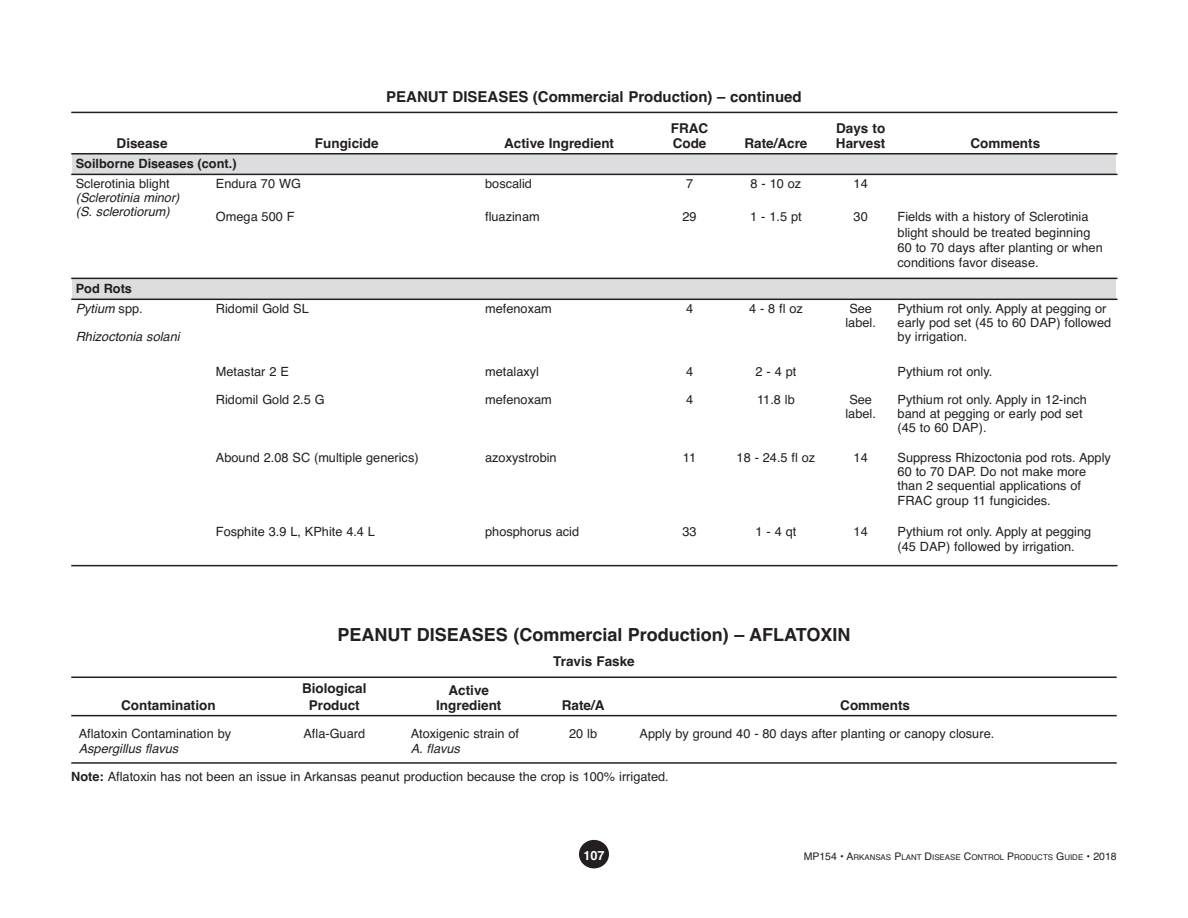
<style>
.page{position:relative;width:1188px;height:918px;background:#fff}
.page>*{position:absolute;margin:0;border:0;box-sizing:border-box;transform-origin:0 0}
.t1{font:700 18px "Helvetica";color:#231f20}
.t2{font:700 15px "Helvetica";color:#231f20}
.t3{font:700 13.5px/15px "Helvetica";color:#231f20}
.t4{font:12.75px/14.2px "Helvetica";color:#231f20}
.t5{font:italic 12.75px/14.2px "Helvetica";color:#231f20}
.t6{font:700 12.75px/20.1px "Helvetica";color:#231f20}
.t7{font:700 12.75px "Helvetica";color:#fff}
.t8{font:7.8px "Helvetica";color:#231f20}
.s1{font-weight:400;font-style:italic}
.s2{font-weight:400}
.s3{font-weight:700}
.s4{font-size:10.5px}
</style>
<div class="page">
<div style="left:579px;top:840px;width:30px;height:28px;background:#231f20;border-radius:50%"></div>
<div style="left:73px;top:154px;width:1043px;height:20px;background:#dcdddf"></div>
<div style="left:73px;top:278px;width:1043px;height:21px;background:#dcdddf"></div>
<hr style="left:71px;top:112px;width:1047px;height:1px;background:#231f20">
<hr style="left:71px;top:153px;width:1047px;height:2px;background:#231f20">
<hr style="left:71px;top:174px;width:1047px;height:1px;background:#231f20">
<hr style="left:71px;top:278px;width:1047px;height:1px;background:#231f20">
<hr style="left:71px;top:299px;width:1047px;height:1px;background:#231f20">
<hr style="left:71px;top:565px;width:1047px;height:1px;background:#231f20">
<hr style="left:71px;top:677px;width:1046px;height:1px;background:#231f20">
<hr style="left:71px;top:715px;width:1046px;height:1px;background:#231f20">
<hr style="left:71px;top:762px;width:1046px;height:2px;background:#231f20">
<p class="t2" style="left:386px;top:88px;width:417px">PEANUT DISEASES (Commercial Production) – continued</p>
<p class="t3" style="left:117px;top:136px;width:53px">Disease</p>
<p class="t3" style="left:315px;top:136px;width:65px">Fungicide</p>
<p class="t3" style="left:504px;top:136px;width:111px">Active Ingredient</p>
<p class="t3" style="left:671px;top:121px;width:39px">FRAC<br>Code</p>
<p class="t3" style="left:744px;top:136px;width:65px">Rate/Acre</p>
<p class="t3" style="left:836px;top:121px;width:51px">Days to<br>Harvest</p>
<p class="t3" style="left:970px;top:136px;width:71px">Comments</p>
<p class="t6" style="left:76px;top:153px;width:162px">Soilborne Diseases (cont.)</p>
<p class="t4" style="left:76px;top:176px;width:95px">Sclerotinia blight</p>
<p class="t5" style="left:76px;top:190px;width:105px">(Sclerotinia minor) (S. sclerotiorum)</p>
<p class="t4" style="left:216px;top:176px;width:87px">Endura 70 WG</p>
<p class="t4" style="left:485px;top:176px;width:48px">boscalid</p>
<p class="t4" style="left:686px;top:176px;width:9px">7</p>
<p class="t4" style="left:751px;top:176px;width:52px">8-10oz</p>
<p class="t4" style="left:854px;top:176px;width:16px">14</p>
<p class="t4" style="left:216px;top:210px;width:80px">Omega 500 F</p>
<p class="t4" style="left:485px;top:210px;width:56px">fluazinam</p>
<p class="t4" style="left:683px;top:210px;width:16px">29</p>
<p class="t4" style="left:750px;top:210px;width:53px">1 - 1.5 pt</p>
<p class="t4" style="left:854px;top:210px;width:16px">30</p>
<p class="t4" style="left:898px;top:209px;width:207px;line-height:15.3px">Fields with a history of Sclerotinia blight should be treated beginning 60 to 70 days after planting or when conditions favor disease.</p>
<p class="t6" style="left:76px;top:278px;width:68px">Pod Rots<br><span class="s1">Pytium</span> <span class="s2">spp.</span></p>
<p class="t5" style="left:76px;top:330px;width:105px">Rhizoctonia solani</p>
<p class="t4" style="left:216px;top:301px;width:94px">Ridomil Gold SL</p>
<p class="t4" style="left:485px;top:301px;width:68px">mefenoxam</p>
<p class="t4" style="left:686px;top:301px;width:9px">4</p>
<p class="t4" style="left:749px;top:301px;width:55px">4-8floz</p>
<p class="t4" style="left:845px;top:301px;width:32px;text-align:center">See label.</p>
<p class="t4" style="left:898px;top:301px;width:215px">Pythium rot only. Apply at pegging or early pod set (45 to 60 DAP) followed by irrigation.</p>
<p class="t4" style="left:216px;top:365px;width:74px">Metastar 2 E</p>
<p class="t4" style="left:485px;top:365px;width:55px">metalaxyl</p>
<p class="t4" style="left:686px;top:365px;width:9px">4</p>
<p class="t4" style="left:756px;top:365px;width:42px">2-4pt</p>
<p class="t4" style="left:898px;top:365px;width:96px">Pythium rot only.</p>
<p class="t4" style="left:216px;top:392px;width:110px">Ridomil Gold 2.5 G</p>
<p class="t4" style="left:485px;top:392px;width:68px">mefenoxam</p>
<p class="t4" style="left:686px;top:392px;width:9px">4</p>
<p class="t4" style="left:757px;top:392px;width:39px">11.8 lb</p>
<p class="t4" style="left:845px;top:392px;width:32px;text-align:center">See label.</p>
<p class="t4" style="left:898px;top:392px;width:191px">Pythium rot only. Apply in 12-inch band at pegging or early pod set (45 to 60 DAP).</p>
<p class="t4" style="left:216px;top:450px;width:204px">Abound 2.08 SC (multiple generics)</p>
<p class="t4" style="left:485px;top:450px;width:73px">azoxystrobin</p>
<p class="t4" style="left:683px;top:450px;width:15px">11</p>
<p class="t4" style="left:737px;top:450px;width:80px">18 - 24.5 fl oz</p>
<p class="t4" style="left:854px;top:450px;width:16px">14</p>
<p class="t4" style="left:898px;top:450px;width:215px">Suppress Rhizoctonia pod rots. Apply<br>60 to 70 DAP. Do not make more than 2 sequential applications of<br>FRAC group 11 fungicides.</p>
<p class="t4" style="left:216px;top:525px;width:161px">Fosphite 3.9 L, KPhite 4.4 L</p>
<p class="t4" style="left:485px;top:525px;width:95px">phosphorus acid</p>
<p class="t4" style="left:683px;top:525px;width:16px">33</p>
<p class="t4" style="left:756px;top:525px;width:42px">1-4qt</p>
<p class="t4" style="left:854px;top:525px;width:16px">14</p>
<p class="t4" style="left:898px;top:525px;width:195px">Pythium rot only. Apply at pegging (45 DAP) followed by irrigation.</p>
<h1 class="t1" style="left:337px;top:624px;width:515px">PEANUT DISEASES (Commercial Production) – AFLATOXIN</h1>
<p class="t3" style="left:553px;top:654px;width:83px">Travis Faske</p>
<p class="t3" style="left:121px;top:697px;width:96px">Contamination</p>
<p class="t3" style="left:302px;top:681px;width:66px;line-height:16.2px;text-align:center">Biological<br>Product</p>
<p class="t3" style="left:436px;top:682px;width:67px;text-align:center">Active<br>Ingredient</p>
<p class="t3" style="left:562px;top:697px;width:44px">Rate/A</p>
<p class="t3" style="left:840px;top:697px;width:71px">Comments</p>
<p class="t4" style="left:79px;top:726px;width:154px">Aflatoxin Contamination by</p>
<p class="t5" style="left:79px;top:742px;width:101px">Aspergillus flavus</p>
<p class="t4" style="left:303px;top:726px;width:63px">Afla-Guard</p>
<p class="t4" style="left:411px;top:726px;width:110px">Atoxigenic strain of</p>
<p class="t5" style="left:411px;top:742px;width:51px">A. flavus</p>
<p class="t4" style="left:569px;top:726px;width:29px">20 lb</p>
<p class="t4" style="left:640px;top:726px;width:356px">Apply by ground 40 - 80 days after planting or canopy closure.</p>
<p class="t4" style="left:71px;top:770px;width:599px"><span class="s3">Note:</span> Aflatoxin has not been an issue in Arkansas peanut production because the crop is 100% irrigated.</p>
<p class="t7" style="left:583px;top:848px;width:23px">107</p>
<p class="t8" style="left:804px;top:853px;width:314px"><span class="s4">MP154 • A</span>RKANSAS <span class="s4">P</span>LANT <span class="s4">D</span>ISEASE <span class="s4">C</span>ONTROL <span class="s4">P</span>RODUCTS <span class="s4">G</span>UIDE <span class="s4">• 2018</span></p>
</div>
